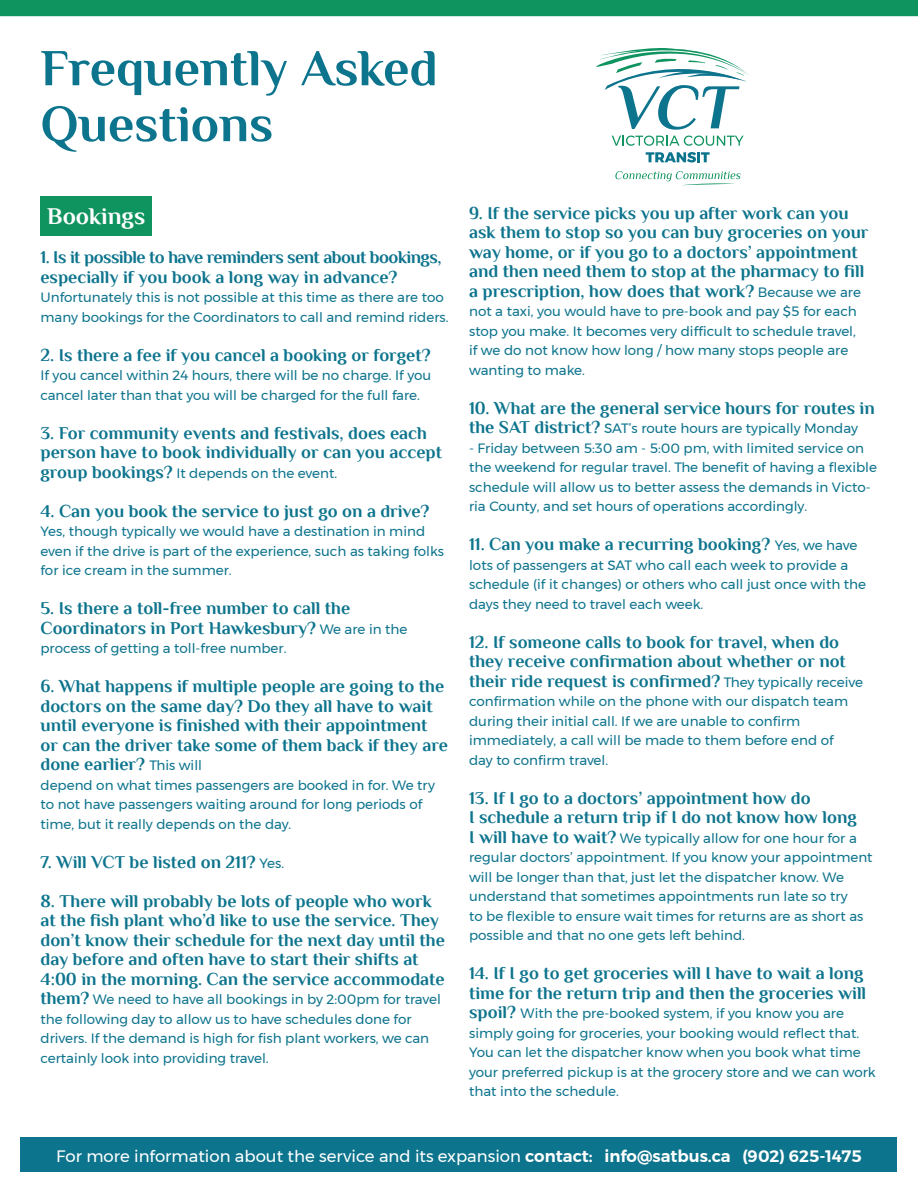
<style>
.page{position:relative;width:918px;height:1188px;background:#fff}
.page>*{position:absolute;margin:0;border:0;box-sizing:border-box;transform-origin:0 0}
.t1{font:700 51.75px/55.9px "Philosopher";color:#0d748d}
.t2{font:700 24px "Philosopher";color:#fff}
.t3{font:700 18px/19.5px "Philosopher";color:#0d748d}
.t4{font:700 18px/19.5px "Philosopher";letter-spacing:-.03em;color:#0d748d}
.t5{font:16.5px "Montserrat";color:#fff}
.t6{font:13.5px/19.5px "Montserrat";color:#0d748d}
.s1{font-family:"Philosopher";font-weight:700;font-size:18px}
.s2{font-family:"Montserrat";font-weight:400;font-size:13.5px}
.s3{font-weight:600}
</style>
<div class="page">
<div style="left:0;top:0;width:918px;height:16px;background:#10945f"></div>
<svg style="left:612px;top:136px;width:132px;height:10px"></svg>
<svg style="left:646px;top:152px;width:64px;height:11px"></svg>
<svg style="left:615px;top:171px;width:126px;height:14px"></svg>
<svg style="left:596px;top:48px;width:154px;height:82px"></svg>
<div style="left:40px;top:197px;width:112px;height:39px;background:#10945f"></div>
<div style="left:21px;top:1137px;width:876px;height:34px;background:#0d748d"></div>
<h1 class="t1" style="left:40px;top:41px;width:399px">Frequently Asked<br>Questions</h1>
<h2 class="t2" style="left:47px;top:203px;width:100px">Bookings</h2>
<h3 class="t4" style="left:40px;top:248px;width:403px">1. Is it possible to have reminders sent about bookings, especially if you book a long way in advance?</h3>
<p class="t6" style="left:41px;top:287px;width:410px">Unfortunately this is not possible at this time as there are too many bookings for the Coordinators to call and remind riders.</p>
<h3 class="t3" style="left:40px;top:345px;width:392px">2. Is there a fee if you cancel a booking or forget?</h3>
<p class="t6" style="left:40px;top:365px;width:392px">If you cancel within 24 hours, there will be no charge. If you cancel later than that you will be charged for the full fare.</p>
<h3 class="t3" style="left:40px;top:423px;width:403px">3. For community events and festivals, does each person have to book individually or can you accept</h3>
<p class="t6" style="left:40px;top:463px;width:298px"><span class="s1">group bookings?</span> It depends on the event.</p>
<h3 class="t3" style="left:40px;top:501px;width:390px">4. Can you book the service to just go on a drive?</h3>
<p class="t6" style="left:41px;top:521px;width:405px">Yes, though typically we would have a destination in mind even if the drive is part of the experience, such as taking folks for ice cream in the summer.</p>
<h3 class="t3" style="left:40px;top:599px;width:369px">5. Is there a toll-free number to call the<br>Coordinators in Port Hawkesbury? <span class="s2">We are in the</span></h3>
<p class="t6" style="left:41px;top:638px;width:248px">process of getting a toll-free number.</p>
<h3 class="t3" style="left:40px;top:677px;width:409px">6. What happens if multiple people are going to the doctors on the same day? Do they all have to wait until everyone is finished with their appointment or can the driver take some of them back if they are done earlier? <span class="s2">This will</span></h3>
<p class="t6" style="left:40px;top:775px;width:396px">depend on what times passengers are booked in for. We try to not have passengers waiting around for long periods of time, but it really depends on the day.</p>
<h3 class="t3" style="left:40px;top:852px;width:245px">7. Will VCT be listed on 211? <span class="s2">Yes.</span></h3>
<p class="t3" style="left:40px;top:891px;width:406px">8. There will probably be lots of people who work at the fish plant who’d like to use the service. They don’t know their schedule for the next day until the day before and often have to start their shifts at 4:00 in the morning. Can the service accommodate</p>
<p class="t6" style="left:40px;top:989px;width:402px"><span class="s1">them?</span> We need to have all bookings in by 2:00pm for travel the following day to allow us to have schedules done for drivers. If the demand is high for fish plant workers, we can certainly look into providing travel.</p>
<h3 class="t3" style="left:469px;top:203px;width:401px">9. If the service picks you up after work can you ask them to stop so you can buy groceries on your way home, or if you go to a doctors’ appointment and then need them to stop at the pharmacy to fill a prescription, how does that work? <span class="s2">Because we are</span></h3>
<p class="t6" style="left:469px;top:302px;width:389px">not a taxi, you would have to pre-book and pay $5 for each stop you make. It becomes very difficult to schedule travel, if we do not know how long / how many stops people are wanting to make.</p>
<h3 class="t3" style="left:469px;top:398px;width:407px">10. What are the general service hours for routes in</h3>
<p class="t6" style="left:469px;top:419px;width:390px"><span class="s1">the SAT district?</span> SAT’s route hours are typically Monday</p>
<p class="t6" style="left:469px;top:438px;width:409px">- Friday between 5:30 am - 5:00 pm, with limited service on the weekend for regular travel. The benefit of having a flexible schedule will allow us to better assess the demands in Victo&shy;ria County, and set hours of operations accordingly.</p>
<h3 class="t3" style="left:469px;top:535px;width:390px">11. Can you make a recurring booking? <span class="s2">Yes, we have</span></h3>
<p class="t6" style="left:469px;top:555px;width:399px">lots of passengers at SAT who call each week to provide a schedule (if it changes) or others who call just once with the days they need to travel each week.</p>
<h3 class="t3" style="left:469px;top:632px;width:395px">12. If someone calls to book for travel, when do they receive confirmation about whether or not their ride request is confirmed? <span class="s2">They typically receive</span></h3>
<p class="t6" style="left:469px;top:692px;width:381px">confirmation while on the phone with our dispatch team during their initial call. If we are unable to confirm immediately, a call will be made to them before end of day to confirm travel.</p>
<h3 class="t3" style="left:469px;top:788px;width:389px">13. If I go to a doctors’ appointment how do<br>I schedule a return trip if I do not know how long</h3>
<p class="t6" style="left:469px;top:828px;width:405px"><span class="s1">I will have to wait?</span> We typically allow for one hour for a regular doctors’ appointment. If you know your appointment will be longer than that, just let the dispatcher know. We understand that sometimes appointments run late so try<br>to be flexible to ensure wait times for returns are as short as possible and that no one gets left behind.</p>
<h3 class="t3" style="left:469px;top:964px;width:399px">14. If I go to get groceries will I have to wait a long time for the return trip and then the groceries will</h3>
<p class="t6" style="left:469px;top:1004px;width:408px"><span class="s1">spoil?</span> With the pre-booked system, if you know you are simply going for groceries, your booking would reflect that.<br>You can let the dispatcher know when you book what time your preferred pickup is at the grocery store and we can work that into the schedule.</p>
<p class="t5" style="left:56px;top:1144px;width:807px">For more information about the service and its expansion <span class="s3">contact: info@satbus.ca (902) 625-1475</span></p>
</div>
